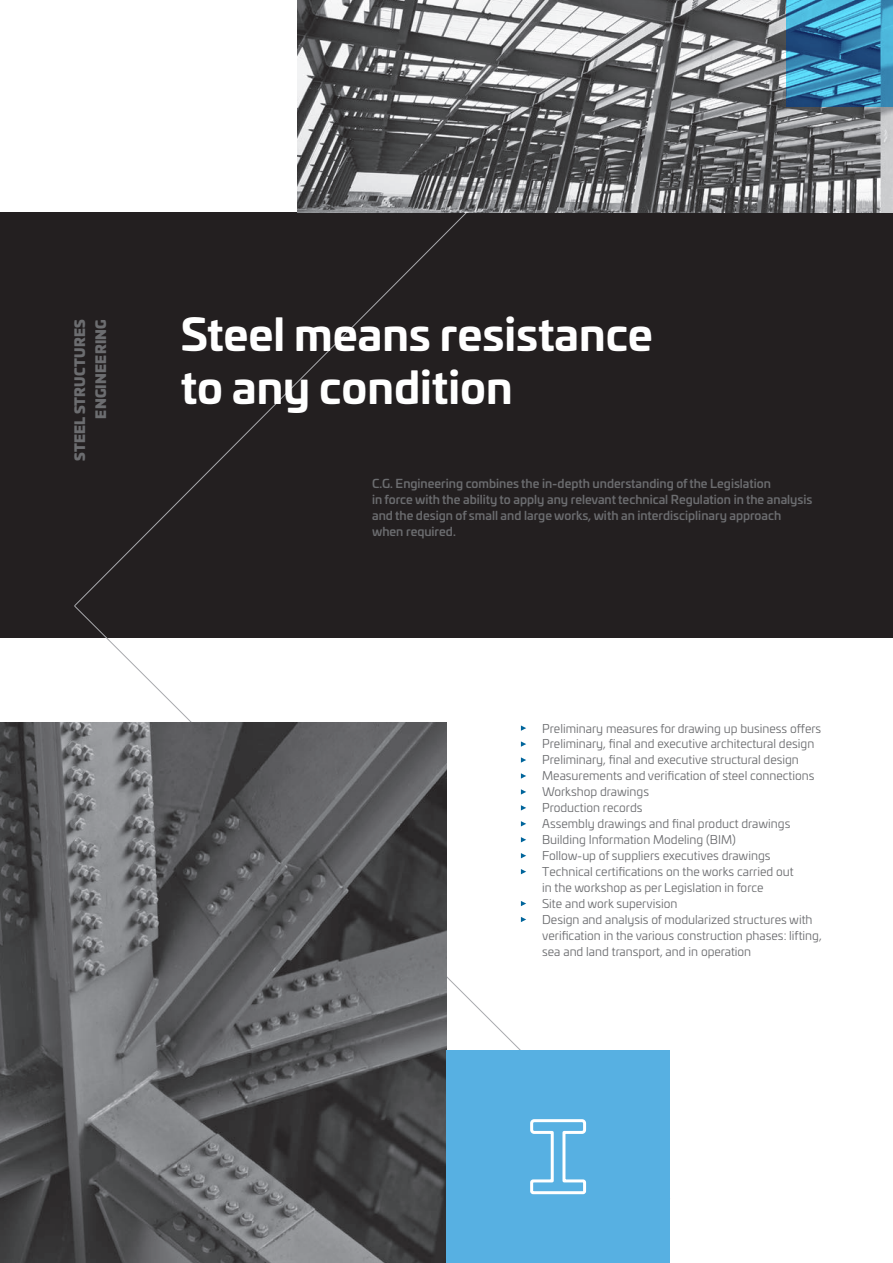
<style>
.page{position:relative;width:893px;height:1263px;background:#fff}
.page>*{position:absolute;margin:0;border:0;box-sizing:border-box;transform-origin:0 0}
.t1{font:700 43.5px "Univia Pro";color:#fff}
.t2{font:900 13.5px "Univia Pro";letter-spacing:.02em;color:#6c6d70}
.t3{font:12px/15.9px "Univia Pro";color:#6c6d70}
.t4{font:500 12px/15.9px "Univia Pro";color:#6c6d70}
</style>
<div class="page">
<div style="left:0;top:213px;width:893px;height:425px;background:#231f20"></div>
<svg style="left:74px;top:0;width:393px;height:606px"></svg>
<img style="left:298px;top:0;width:595px;height:213px">
<svg style="left:787px;top:0;width:106px;height:106px"></svg>
<svg style="left:521px;top:725px;width:5px;height:6px"></svg>
<svg style="left:521px;top:741px;width:5px;height:6px"></svg>
<svg style="left:521px;top:757px;width:5px;height:6px"></svg>
<svg style="left:521px;top:773px;width:5px;height:6px"></svg>
<svg style="left:521px;top:789px;width:5px;height:5px"></svg>
<svg style="left:521px;top:805px;width:5px;height:5px"></svg>
<svg style="left:521px;top:821px;width:5px;height:5px"></svg>
<svg style="left:521px;top:837px;width:5px;height:5px"></svg>
<svg style="left:521px;top:853px;width:5px;height:5px"></svg>
<svg style="left:521px;top:869px;width:5px;height:5px"></svg>
<svg style="left:521px;top:901px;width:5px;height:5px"></svg>
<svg style="left:521px;top:917px;width:5px;height:5px"></svg>
<img style="left:0;top:723px;width:446px;height:540px">
<div style="left:446px;top:1050px;width:224px;height:213px;background:#57b0e2"></div>
<svg style="left:530px;top:1119px;width:57px;height:76px"></svg>
<p class="t2" style="left:68px;top:461px;width:143px;rotate:-90deg">STEEL STRUCTURES</p>
<p class="t2" style="left:90px;top:419px;width:101px;rotate:-90deg">ENGINEERING</p>
<p class="t1" style="left:181px;top:300px;width:474px">Steel means resistance</p>
<p class="t1" style="left:181px;top:353px;width:333px">to any condition</p>
<p class="t4" style="left:372px;top:475px;width:400px">C.G. Engineering combines the in-depth understanding of the Legislation</p>
<p class="t4" style="left:372px;top:491px;width:442px">in force with the ability to apply any relevant technical Regulation in the analysis and the design of small and large works, with an interdisciplinary approach</p>
<p class="t4" style="left:372px;top:523px;width:85px">when required.</p>
<p class="t3" style="left:542px;top:720px;width:281px">Preliminary measures for drawing up business offers</p>
<p class="t3" style="left:542px;top:735px;width:274px">Preliminary, final and executive architectural design</p>
<p class="t3" style="left:542px;top:751px;width:258px">Preliminary, final and executive structural design</p>
<p class="t3" style="left:542px;top:767px;width:274px">Measurements and verification of steel connections</p>
<p class="t3" style="left:542px;top:783px;width:108px">Workshop drawings</p>
<p class="t3" style="left:542px;top:799px;width:102px">Production records</p>
<p class="t3" style="left:542px;top:815px;width:250px">Assembly drawings and final product drawings</p>
<p class="t3" style="left:542px;top:831px;width:195px">Building Information Modeling (BIM)</p>
<p class="t3" style="left:542px;top:847px;width:230px">Follow-up of suppliers executives drawings</p>
<p class="t3" style="left:542px;top:863px;width:253px">Technical certifications on the works carried out</p>
<p class="t3" style="left:542px;top:879px;width:223px">in the workshop as per Legislation in force</p>
<p class="t3" style="left:542px;top:895px;width:137px">Site and work supervision</p>
<p class="t3" style="left:542px;top:911px;width:281px">Design and analysis of modularized structures with verification in the various construction phases: lifting,</p>
<p class="t3" style="left:542px;top:943px;width:211px">sea and land transport, and in operation</p>
</div>
